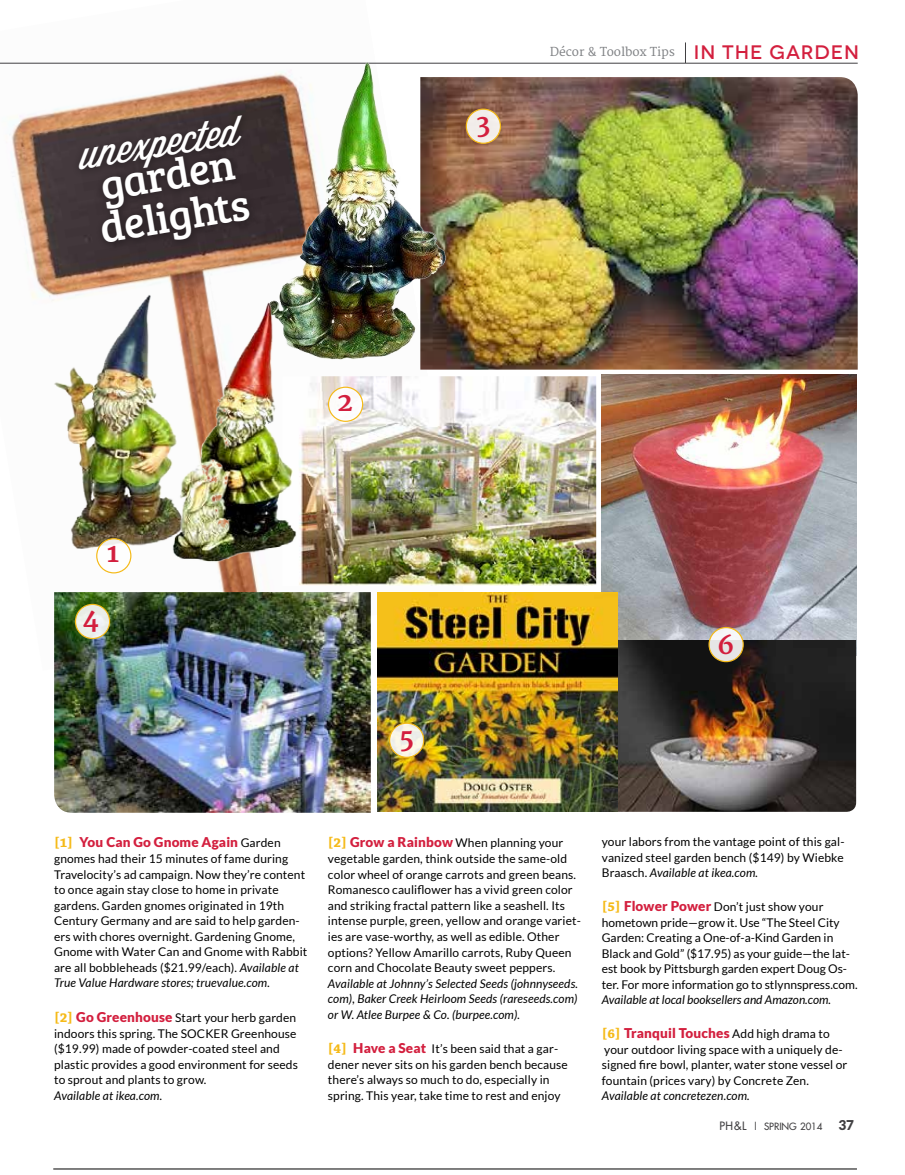
<style>
.page{position:relative;width:905px;height:1175px;background:#fff}
.page>*{position:absolute;margin:0;border:0;box-sizing:border-box;transform-origin:0 0}
.t1{font:43.05px/42px "Bree Serif";color:#fff}
.t2{font:39.15px "Wisdom Script";color:#fff}
.t3{font:700 26.1px "Merriweather";color:#d31f3e}
.t4{font:900 13.5px "Lato";letter-spacing:.01em;color:#d31f3e}
.t5{font:12px/15.6px "Lato";letter-spacing:.01em;color:#000}
.t6{font:italic 12px/15.6px "Lato";letter-spacing:.01em;color:#000;text-align:justify}
.t7{font:12px "Merriweather";color:#808285}
.t8{font:9.75px "Futura";color:#414042}
.s1{font-family:"Novecentowide";font-weight:500;font-size:19.5px;color:#d31f3e}
.s2{font-family:"Chaparral Pro";font-weight:700;color:#f5ba18}
.s3{font-weight:400;font-size:12px;color:#000}
.s4{font-style:italic}
.s5{font-family:"Chaparral Pro";font-weight:700;font-size:13.5px;color:#f5ba18}
.s6{font-weight:900;font-size:13.5px;color:#d31f3e}
.s7{font-size:11.25px}
.s8{font-family:"Lato";font-weight:900;font-size:13.5px}
</style>
<div class="page">
<img style="left:0;top:62px;width:378px;height:608px">
<img style="left:476px;top:77px;width:381px;height:292px">
<img style="left:319px;top:376px;width:277px;height:210px">
<img style="left:602px;top:375px;width:254px;height:265px">
<img style="left:617px;top:640px;width:239px;height:172px">
<hr style="left:53px;top:1168px;width:803px;height:1px;background:#000">
<hr style="left:0;top:63px;width:857px;height:1px;background:#414042">
<img style="left:54px;top:592px;width:317px;height:220px">
<img style="left:378px;top:592px;width:239px;height:220px">
<img style="left:30px;top:258px;width:174px;height:329px">
<img style="left:237px;top:62px;width:239px;height:320px">
<img style="left:151px;top:264px;width:168px;height:335px">
<div style="left:72px;top:108px;width:178px;height:70px;background:#000;opacity:.42"></div>
<div style="left:95px;top:150px;width:163px;height:101px;background:#342b2e"></div>
<div style="left:97px;top:539px;width:34px;height:34px;background:#fff;border-radius:50%"></div>
<div style="left:96px;top:538px;width:35px;height:35px;border:1px solid #f5ba18;border-radius:50%"></div>
<svg style="left:466px;top:109px;width:34px;height:34px"></svg>
<div style="left:465px;top:109px;width:36px;height:35px;border:1px solid #f5ba18;border-radius:50%"></div>
<div style="left:328px;top:387px;width:34px;height:34px;background:#fff;border-radius:50%"></div>
<div style="left:328px;top:386px;width:35px;height:36px;border:1px solid #f5ba18;border-radius:50%"></div>
<svg style="left:709px;top:627px;width:34px;height:34px"></svg>
<div style="left:708px;top:627px;width:35px;height:35px;border:1px solid #f5ba18;border-radius:50%"></div>
<svg style="left:75px;top:604px;width:35px;height:34px"></svg>
<div style="left:75px;top:604px;width:35px;height:35px;border:1px solid #f5ba18;border-radius:50%"></div>
<svg style="left:389px;top:723px;width:35px;height:34px"></svg>
<div style="left:389px;top:722px;width:35px;height:36px;border:1px solid #f5ba18;border-radius:50%"></div>
<svg style="left:685px;top:42px;width:1px;height:21px"></svg>
<h2 class="t2" style="left:75px;top:126px;width:163px;rotate:-9deg">unexpected</h2>
<h1 class="t1" style="left:89px;top:165px;width:155px;rotate:-10deg">garden delights</h1>
<h3 class="t3" style="left:476px;top:108px;width:16px">3</h3>
<p class="t7" style="left:549px;top:44px;width:311px">Décor &amp; Toolbox Tips <span class="s1">IN THE GARDEN</span></p>
<h3 class="t3" style="left:337px;top:386px;width:17px">2</h3>
<h3 class="t3" style="left:107px;top:538px;width:14px">1</h3>
<h3 class="t3" style="left:83px;top:602px;width:18px">4</h3>
<h3 class="t3" style="left:399px;top:722px;width:16px">5</h3>
<h3 class="t3" style="left:717px;top:629px;width:18px">6</h3>
<p class="t4" style="left:54px;top:834px;width:228px"><span class="s2">[1]</span> You Can Go Gnome Again <span class="s3">Garden</span></p>
<p class="t5" style="left:54px;top:850px;width:255px">gnomes had their 15 minutes of fame during Travelocity’s ad campaign. Now they’re content to once again stay close to home in private gardens. Garden gnomes originated in 19th Century Germany and are said to help garden&shy;ers with chores overnight. Gardening Gnome, Gnome with Water Can and Gnome with Rabbit are all bobbleheads ($21.99/each). <span class="s4">Available at True Value Hardware stores; truevalue.com.</span></p>
<p class="t5" style="left:54px;top:1010px;width:245px"><span class="s5">[2]</span> <span class="s6">Go Greenhouse</span> Start your herb garden indoors this spring. The SOCKER Greenhouse ($19.99) made of powder-coated steel and plastic provides a good environment for seeds to sprout and plants to grow.</p>
<p class="t6" style="left:54px;top:1088px;width:110px">Available at ikea.com.</p>
<p class="t5" style="left:328px;top:835px;width:254px"><span class="s5">[2]</span> <span class="s6">Grow a Rainbow</span> When planning your vegetable garden, think outside the same-old color wheel of orange carrots and green beans.<br>Romanesco cauliflower has a vivid green color and striking fractal pattern like a seashell. Its intense purple, green, yellow and orange variet&shy;ies are vase-worthy, as well as edible. Other options? Yellow Amarillo carrots, Ruby Queen corn and Chocolate Beauty sweet peppers.</p>
<p class="t6" style="left:328px;top:976px;width:251px">Available at Johnny’s Selected Seeds (johnnyseeds. com), Baker Creek Heirloom Seeds (rareseeds.com) or W. Atlee Burpee &amp; Co. (burpee.com).</p>
<p class="t5" style="left:328px;top:1041px;width:241px"><span class="s5">[4]</span> <span class="s6">Have a Seat</span> It’s been said that a gar&shy;dener never sits on his garden bench because there’s always so much to do, especially in spring. This year, take time to rest and enjoy</p>
<p class="t5" style="left:601px;top:834px;width:244px;text-align:justify">your labors from the vantage point of this gal&shy;vanized steel garden bench ($149) by Wiebke Braasch. <span class="s4">Available at ikea.com.</span></p>
<p class="t5" style="left:601px;top:899px;width:257px"><span class="s5">[5]</span> <span class="s6">Flower Power</span> Don’t just show your hometown pride—grow it. Use “The Steel City Garden: Creating a One-of-a-Kind Garden in Black and Gold” ($17.95) as your guide—the lat&shy;est book by Pittsburgh garden expert Doug Os&shy;ter. For more information go to stlynnspress.com.</p>
<p class="t6" style="left:601px;top:992px;width:231px">Available at local booksellers and Amazon.com.</p>
<p class="t4" style="left:601px;top:1025px;width:229px"><span class="s2">[6]</span> Tranquil Touches <span class="s3">Add high drama to</span></p>
<p class="t5" style="left:601px;top:1041px;width:247px">your outdoor living space with a uniquely de&shy;signed fire bowl, planter, water stone vessel or fountain (prices vary) by Concrete Zen.</p>
<p class="t6" style="left:601px;top:1088px;width:149px">Available at concretezen.com.</p>
<p class="t8" style="left:719px;top:1119px;width:136px"><span class="s7">PH&amp;L</span> ❘ SPRING 2014 <span class="s8">37</span></p>
</div>
